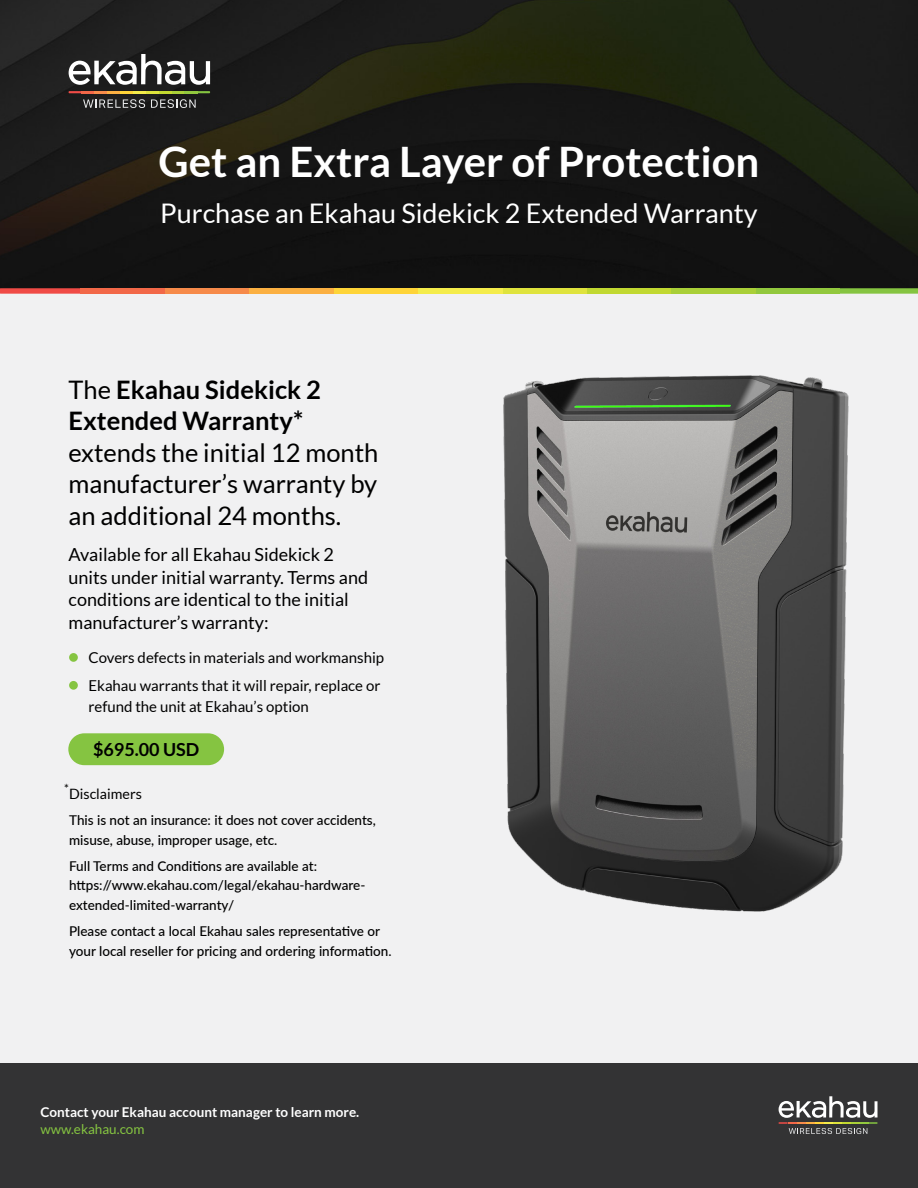
<style>
.page{position:relative;width:918px;height:1188px;background:#fff}
.page>*{position:absolute;margin:0;border:0;box-sizing:border-box;transform-origin:0 0}
.t1{font:700 42px "Lato";color:#fff}
.t2{font:27px "Lato";color:#fff}
.t3{font:25.5px/31.5px "Lato";color:#000;text-align:justify}
.t4{font:700 25.5px "Lato";color:#000}
.t5{font:18px/22.5px "Lato";color:#000}
.t6{font:700 18px "Lato";color:#000}
.t7{font:15px/21px "Lato";color:#000}
.t8{font:14.25px "Lato";color:#000}
.t9{font:500 13.5px/19.5px "Lato";color:#000}
.t10{font:700 13.5px/16.2px "Lato";color:#fff}
.t11{font:12px "Lato";color:#000}
.s1{font-weight:400}
.s2{font-weight:400;color:#85c441}
</style>
<div class="page">
<div style="left:0;top:273px;width:918px;height:816px;background:#f1f1f2"></div>
<img style="left:503px;top:375px;width:346px;height:537px">
<img style="left:0;top:0;width:918px;height:288px">
<svg style="left:69px;top:91px;width:141px;height:2px"></svg>
<svg style="left:83px;top:99px;width:62px;height:9px"></svg>
<svg style="left:151px;top:99px;width:45px;height:9px"></svg>
<svg style="left:69px;top:54px;width:141px;height:31px"></svg>
<svg style="left:0;top:288px;width:80px;height:6px"></svg>
<svg style="left:840px;top:288px;width:78px;height:6px"></svg>
<div style="left:755px;top:288px;width:85px;height:6px;background:#92c83e"></div>
<div style="left:671px;top:288px;width:84px;height:6px;background:#a9cf38"></div>
<div style="left:587px;top:288px;width:84px;height:6px;background:#c1d831"></div>
<div style="left:502px;top:288px;width:85px;height:6px;background:#dfe33d"></div>
<div style="left:418px;top:288px;width:84px;height:6px;background:#f4ec4b"></div>
<div style="left:333px;top:288px;width:85px;height:6px;background:#fed438"></div>
<div style="left:249px;top:288px;width:84px;height:6px;background:#fbb042"></div>
<div style="left:165px;top:288px;width:84px;height:6px;background:#f68a4a"></div>
<div style="left:80px;top:288px;width:85px;height:6px;background:#f26848"></div>
<div style="left:68px;top:733px;width:156px;height:32px;background:#85c441;border-radius:16px"></div>
<div style="left:0;top:1063px;width:918px;height:125px;background:#333334"></div>
<svg style="left:779px;top:1096px;width:98px;height:38px"></svg>
<div style="left:69px;top:653px;width:9px;height:9px;background:#85c441;border-radius:50%"></div>
<div style="left:69px;top:681px;width:9px;height:9px;background:#85c441;border-radius:50%"></div>
<p class="t1" style="left:158px;top:138px;width:603px">Get an Extra Layer of Protection</p>
<p class="t2" style="left:160px;top:198px;width:599px">Purchase an Ekahau Sidekick 2 Extended Warranty</p>
<h2 class="t4" style="left:69px;top:375px;width:254px"><span class="s1">The</span> Ekahau Sidekick 2</h2>
<p class="t4" style="left:69px;top:406px;width:236px">Extended Warranty*</p>
<p class="t3" style="left:69px;top:436px;width:311px">extends the initial 12 month manufacturer’s warranty by an additional 24 months.</p>
<p class="t5" style="left:69px;top:543px;width:301px">Available for all Ekahau Sidekick 2 units under initial warranty. Terms and conditions are identical to the initial manufacturer’s warranty:</p>
<p class="t7" style="left:88px;top:647px;width:297px">Covers defects in materials and workmanship</p>
<p class="t7" style="left:88px;top:675px;width:294px">Ekahau warrants that it will repair, replace or refund the unit at Ekahau’s option</p>
<p class="t6" style="left:93px;top:740px;width:108px">$695.00 USD</p>
<p class="t11" style="left:64px;top:782px;width:6px">*</p>
<p class="t8" style="left:69px;top:786px;width:74px">Disclaimers</p>
<p class="t9" style="left:69px;top:810px;width:308px">This is not an insurance: it does not cover accidents, misuse, abuse, improper usage, etc.</p>
<p class="t9" style="left:69px;top:856px;width:298px">Full Terms and Conditions are available at: https://www.ekahau.com/legal/ekahau-hardware&shy;extended-limited-warranty/</p>
<p class="t9" style="left:69px;top:921px;width:324px">Please contact a local Ekahau sales representative or your local reseller for pricing and ordering information.</p>
<p class="t10" style="left:40px;top:1104px;width:320px">Contact your Ekahau account manager to learn more. <span class="s2">www.ekahau.com</span></p>
</div>
